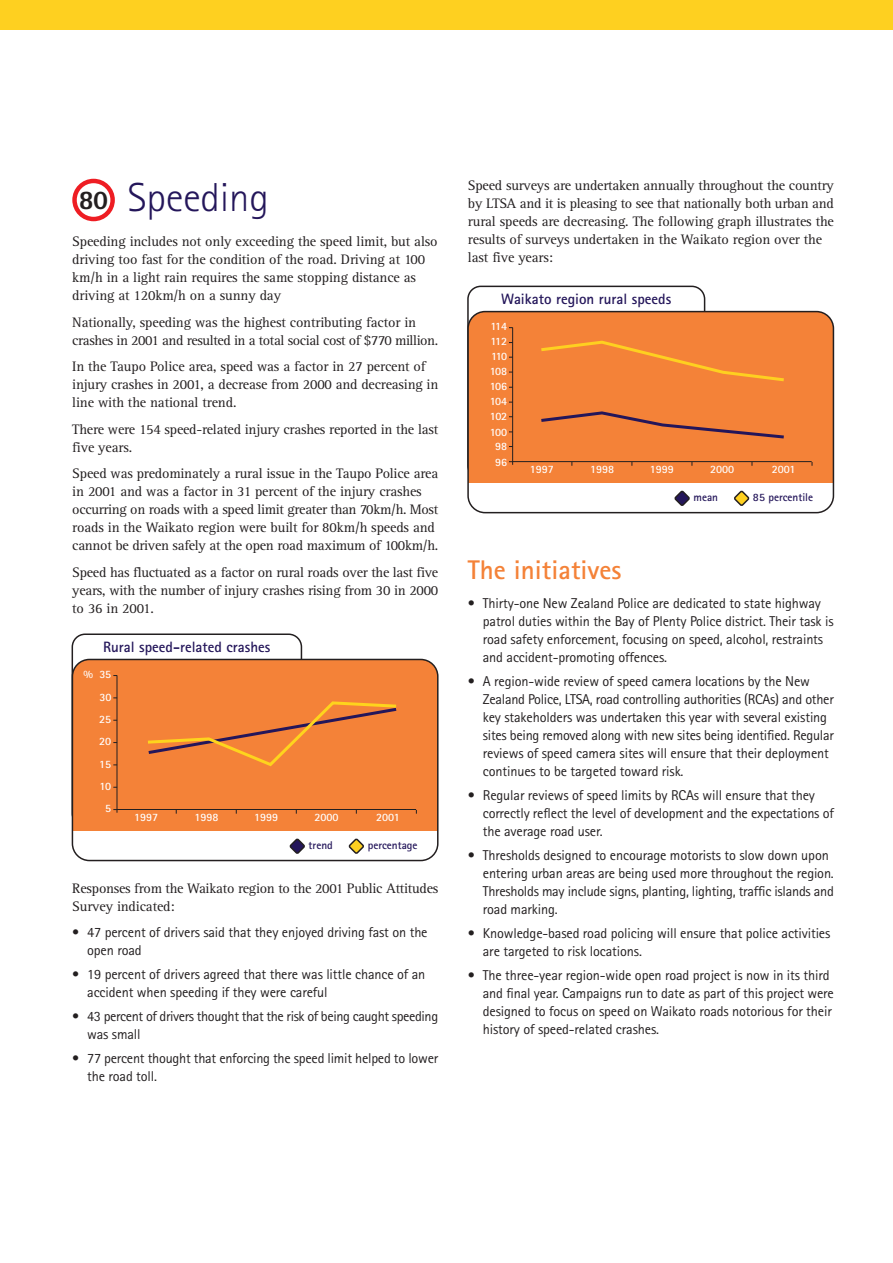
<style>
.page{position:relative;width:893px;height:1263px;background:#fff}
.page>*{position:absolute;margin:0;border:0;box-sizing:border-box;transform-origin:0 0}
.t1{font:300 40.5px "Rotis Sans Serif";color:#24165a}
.t2{font:700 27px "Rotis Sans Serif";color:#f48238}
.t3{font:800 27px "Rotis Sans Serif";color:#231f20}
.t4{font:700 15px "Rotis Sans Serif";color:#24165a}
.t5{font:14.25px/18px "Rotis Sans Serif";letter-spacing:-.01em;color:#231f20}
.t6{font:14.25px/18px "Rotis Serif";letter-spacing:-.01em;color:#231f20}
.t7{font:700 11.25px/15px "Rotis Sans Serif";color:#fff;text-align:justify}
.t8{font:700 11.25px "Rotis Sans Serif";color:#24165a}
</style>
<div class="page">
<div style="left:0;top:0;width:892px;height:29px;background:#fed020"></div>
<div style="left:72px;top:634px;width:230px;height:193px;background:#fff;border:2px solid #231f20;border-radius:13px"></div>
<div style="left:72px;top:659px;width:366px;height:202px;background:#f48238;border-radius:17px"></div>
<div style="left:72px;top:831px;width:366px;height:30px;background:#fff"></div>
<div style="left:72px;top:659px;width:366px;height:202px;border:2px solid #231f20;border-radius:17px"></div>
<hr style="left:117px;top:809px;width:299px;height:1px;background:#231f20">
<svg style="left:289px;top:838px;width:16px;height:16px"></svg>
<svg style="left:348px;top:838px;width:16px;height:16px"></svg>
<hr style="left:117px;top:675px;width:1px;height:138px;background:#231f20">
<svg style="left:148px;top:701px;width:249px;height:66px"></svg>
<svg style="left:72px;top:179px;width:43px;height:42px"></svg>
<div style="left:77px;top:183px;width:33px;height:34px;background:#fff;border-radius:50%"></div>
<div style="left:467px;top:286px;width:238px;height:193px;background:#fff;border:2px solid #231f20;border-radius:13px"></div>
<div style="left:468px;top:312px;width:365px;height:201px;background:#f48238;border-radius:17px"></div>
<div style="left:468px;top:483px;width:365px;height:30px;background:#fff"></div>
<div style="left:467px;top:311px;width:367px;height:202px;border:2px solid #231f20;border-radius:17px"></div>
<hr style="left:512px;top:461px;width:299px;height:1px;background:#231f20">
<svg style="left:674px;top:490px;width:16px;height:16px"></svg>
<svg style="left:734px;top:490px;width:16px;height:16px"></svg>
<hr style="left:512px;top:328px;width:1px;height:137px;background:#231f20">
<svg style="left:541px;top:411px;width:243px;height:28px"></svg>
<svg style="left:541px;top:340px;width:243px;height:42px"></svg>
<p class="t6" style="left:468px;top:178px;width:367px">Speed surveys are undertaken annually throughout the country by LTSA and it is pleasing to see that nationally both urban and rural speeds are decreasing. The following graph illustrates the results of surveys undertaken in the Waikato region over the last five years:</p>
<h1 class="t1" style="left:128px;top:183px;width:142px">Speeding</h1>
<p class="t6" style="left:72px;top:234px;width:367px">Speeding includes not only exceeding the speed limit, but also driving too fast for the condition of the road. Driving at 100 km/h in a light rain requires the same stopping distance as driving at 120km/h on a sunny day</p>
<p class="t6" style="left:72px;top:314px;width:367px">Nationally, speeding was the highest contributing factor in crashes in 2001 and resulted in a total social cost of $770 million.</p>
<p class="t6" style="left:72px;top:359px;width:367px">In the Taupo Police area, speed was a factor in 27 percent of injury crashes in 2001, a decrease from 2000 and decreasing in line with the national trend.</p>
<p class="t6" style="left:72px;top:421px;width:367px">There were 154 speed-related injury crashes reported in the last five years.</p>
<p class="t6" style="left:72px;top:466px;width:367px">Speed was predominately a rural issue in the Taupo Police area in 2001 and was a factor in 31 percent of the injury crashes occurring on roads with a speed limit greater than 70km/h. Most roads in the Waikato region were built for 80km/h speeds and cannot be driven safely at the open road maximum of 100km/h.</p>
<p class="t6" style="left:72px;top:564px;width:367px;text-align:justify">Speed has fluctuated as a factor on rural roads over the last five years, with the number of injury crashes rising from 30 in 2000 to 36 in 2001.</p>
<h2 class="t2" style="left:468px;top:560px;width:155px">The initiatives</h2>
<h2 class="t3" style="left:79px;top:190px;width:31px">80</h2>
<p class="t4" style="left:501px;top:293px;width:171px">Waikato region rural speeds</p>
<p class="t7" style="left:490px;top:335px;width:18px">112</p>
<p class="t7" style="left:490px;top:320px;width:18px">114</p>
<p class="t7" style="left:489px;top:350px;width:19px">110<br>108<br>106</p>
<p class="t7" style="left:489px;top:395px;width:19px">104</p>
<p class="t7" style="left:490px;top:410px;width:19px">102</p>
<p class="t7" style="left:489px;top:425px;width:19px">100</p>
<p class="t7" style="left:495px;top:440px;width:13px">98</p>
<p class="t7" style="left:495px;top:455px;width:13px">96</p>
<p class="t7" style="left:529px;top:463px;width:26px">1997</p>
<p class="t7" style="left:590px;top:463px;width:26px">1998</p>
<p class="t7" style="left:649px;top:463px;width:26px">1999</p>
<p class="t7" style="left:710px;top:463px;width:26px">2000</p>
<p class="t7" style="left:771px;top:463px;width:25px">2001</p>
<p class="t8" style="left:693px;top:493px;width:26px">mean</p>
<p class="t8" style="left:753px;top:493px;width:62px">85 percentile</p>
<p class="t5" style="left:483px;top:596px;width:352px;text-indent:-15px">• Thirty-one New Zealand Police are dedicated to state highway patrol duties within the Bay of Plenty Police district. Their task is road safety enforcement, focusing on speed, alcohol, restraints and accident-promoting offences.</p>
<p class="t5" style="left:483px;top:674px;width:352px;text-indent:-15px">• A region-wide review of speed camera locations by the New Zealand Police, LTSA, road controlling authorities (RCAs) and other key stakeholders was undertaken this year with several existing sites being removed along with new sites being identified. Regular reviews of speed camera sites will ensure that their deployment continues to be targeted toward risk.</p>
<p class="t5" style="left:483px;top:788px;width:352px;text-indent:-15px">• Regular reviews of speed limits by RCAs will ensure that they correctly reflect the level of development and the expectations of the average road user.</p>
<p class="t5" style="left:483px;top:848px;width:352px;text-indent:-15px">• Thresholds designed to encourage motorists to slow down upon entering urban areas are being used more throughout the region.<br>Thresholds may include signs, planting, lighting, traffic islands and road marking.</p>
<p class="t5" style="left:483px;top:926px;width:349px;text-indent:-15px">• Knowledge-based road policing will ensure that police activities are targeted to risk locations.</p>
<p class="t5" style="left:483px;top:968px;width:352px;text-indent:-15px">• The three-year region-wide open road project is now in its third and final year. Campaigns run to date as part of this project were designed to focus on speed on Waikato roads notorious for their history of speed-related crashes.</p>
<p class="t4" style="left:103px;top:641px;width:169px">Rural speed-related crashes</p>
<p class="t7" style="left:83px;top:668px;width:29px">% 35</p>
<p class="t7" style="left:99px;top:690px;width:13px">30</p>
<p class="t7" style="left:99px;top:713px;width:13px">25</p>
<p class="t7" style="left:99px;top:735px;width:13px">20</p>
<p class="t7" style="left:99px;top:757px;width:13px">15</p>
<p class="t7" style="left:105px;top:802px;width:8px">5</p>
<p class="t7" style="left:100px;top:780px;width:13px">10</p>
<p class="t7" style="left:134px;top:811px;width:26px">1997</p>
<p class="t7" style="left:194px;top:811px;width:26px">1998</p>
<p class="t7" style="left:254px;top:811px;width:26px">1999</p>
<p class="t7" style="left:314px;top:811px;width:26px">2000</p>
<p class="t7" style="left:376px;top:811px;width:25px">2001</p>
<p class="t8" style="left:308px;top:841px;width:26px">trend</p>
<p class="t8" style="left:368px;top:841px;width:51px">percentage</p>
<p class="t6" style="left:72px;top:880px;width:367px">Responses from the Waikato region to the 2001 Public Attitudes<br>Survey indicated:</p>
<p class="t5" style="left:87px;top:925px;width:342px;text-indent:-15px">• 47 percent of drivers said that they enjoyed driving fast on the open road</p>
<p class="t5" style="left:87px;top:967px;width:340px;text-indent:-15px">• 19 percent of drivers agreed that there was little chance of an accident when speeding if they were careful</p>
<p class="t5" style="left:87px;top:1009px;width:352px;text-indent:-15px">• 43 percent of drivers thought that the risk of being caught speeding was small</p>
<p class="t5" style="left:87px;top:1051px;width:352px;text-indent:-15px">• 77 percent thought that enforcing the speed limit helped to lower the road toll.</p>
</div>
